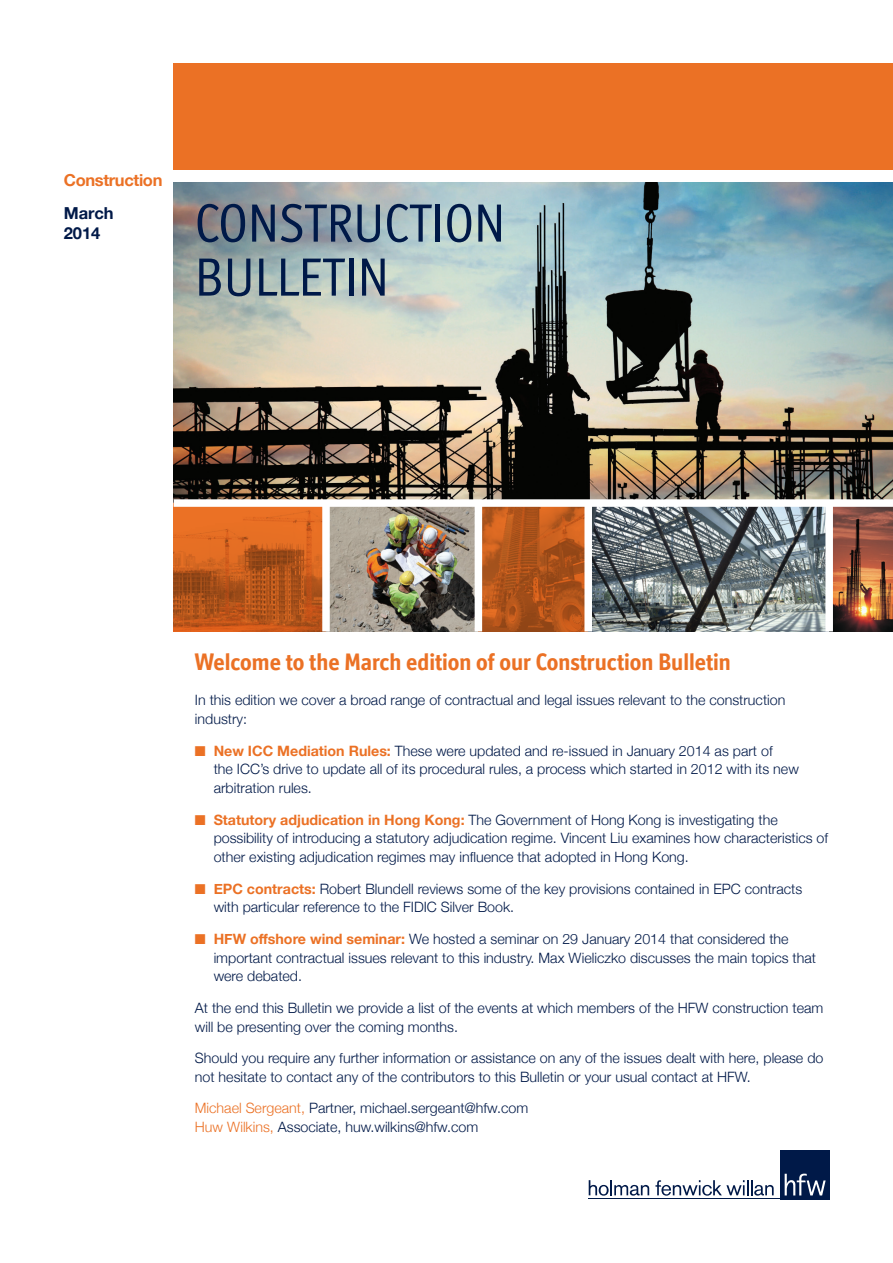
<style>
.page{position:relative;width:893px;height:1263px;background:#fff}
.page>*{position:absolute;margin:0;border:0;box-sizing:border-box;transform-origin:0 0}
.t1{font:54px/54px "Officina Display ITC";color:#001948}
.t2{font:700 24px "Officina Display ITC Std";color:#eb7125}
.t3{font:700 16.5px "Helvetica Neue";letter-spacing:-.02em;color:#eb7125}
.t4{font:700 16.5px/19.8px "Helvetica Neue";color:#001948}
.t5{font:300 14.25px/18.8px "Helvetica Neue";color:#001948}
.s1{color:#eb7125}
.s2{font-weight:700;color:#eb7125}
</style>
<div class="page">
<div style="left:780px;top:1150px;width:49px;height:49px;background:#001948"></div>
<svg style="left:589px;top:1180px;width:60px;height:16px"></svg>
<svg style="left:655px;top:1180px;width:119px;height:16px"></svg>
<svg style="left:785px;top:1174px;width:41px;height:21px"></svg>
<hr style="left:588px;top:1198px;width:241px;height:1px;background:#001948">
<div style="left:174px;top:64px;width:719px;height:106px;background:#eb7125"></div>
<img style="left:174px;top:183px;width:719px;height:316px">
<svg style="left:174px;top:507px;width:148px;height:124px"></svg>
<img style="left:330px;top:507px;width:145px;height:124px">
<svg style="left:482px;top:507px;width:102px;height:124px"></svg>
<svg style="left:592px;top:507px;width:233px;height:124px"></svg>
<img style="left:833px;top:507px;width:60px;height:124px">
<p class="t3" style="left:64px;top:167px;width:100px">Construction</p>
<p class="t4" style="left:64px;top:203px;width:51px">March<br>2014</p>
<h1 class="t1" style="left:195px;top:195px;width:312px">CONSTRUCTION<br>BULLETIN</h1>
<h2 class="t2" style="left:195px;top:647px;width:537px">Welcome to the March edition of our Construction Bulletin</h2>
<p class="t5" style="left:195px;top:690px;width:592px">In this edition we cover a broad range of contractual and legal issues relevant to the construction industry:</p>
<p class="t5" style="left:214px;top:740px;width:587px;text-indent:-19px"><span class="s1">■</span> <span class="s2">New ICC Mediation Rules:</span> These were updated and re-issued in January 2014 as part of<br>the ICC’s drive to update all of its procedural rules, a process which started in 2012 with its new arbitration rules.</p>
<p class="t5" style="left:214px;top:809px;width:616px;text-indent:-19px"><span class="s1">■</span> <span class="s2">Statutory adjudication in Hong Kong:</span> The Government of Hong Kong is investigating the possibility of introducing a statutory adjudication regime. Vincent Liu examines how characteristics of other existing adjudication regimes may influence that adopted in Hong Kong.</p>
<p class="t5" style="left:214px;top:878px;width:590px;text-indent:-19px"><span class="s1">■</span> <span class="s2">EPC contracts:</span> Robert Blundell reviews some of the key provisions contained in EPC contracts with particular reference to the FIDIC Silver Book.</p>
<p class="t5" style="left:214px;top:929px;width:604px;text-indent:-19px"><span class="s1">■</span> <span class="s2">HFW offshore wind seminar:</span> We hosted a seminar on 29 January 2014 that considered the important contractual issues relevant to this industry. Max Wieliczko discusses the main topics that were debated.</p>
<p class="t5" style="left:195px;top:998px;width:630px">At the end this Bulletin we provide a list of the events at which members of the HFW construction team will be presenting over the coming months.</p>
<p class="t5" style="left:195px;top:1048px;width:630px">Should you require any further information or assistance on any of the issues dealt with here, please do not hesitate to contact any of the contributors to this Bulletin or your usual contact at HFW.</p>
<p class="t5" style="left:195px;top:1098px;width:335px"><span class="s1">Michael Sergeant,</span> Partner, michael.sergeant@hfw.com<br><span class="s1">Huw Wilkins,</span> Associate, huw.wilkins@hfw.com</p>
</div>
